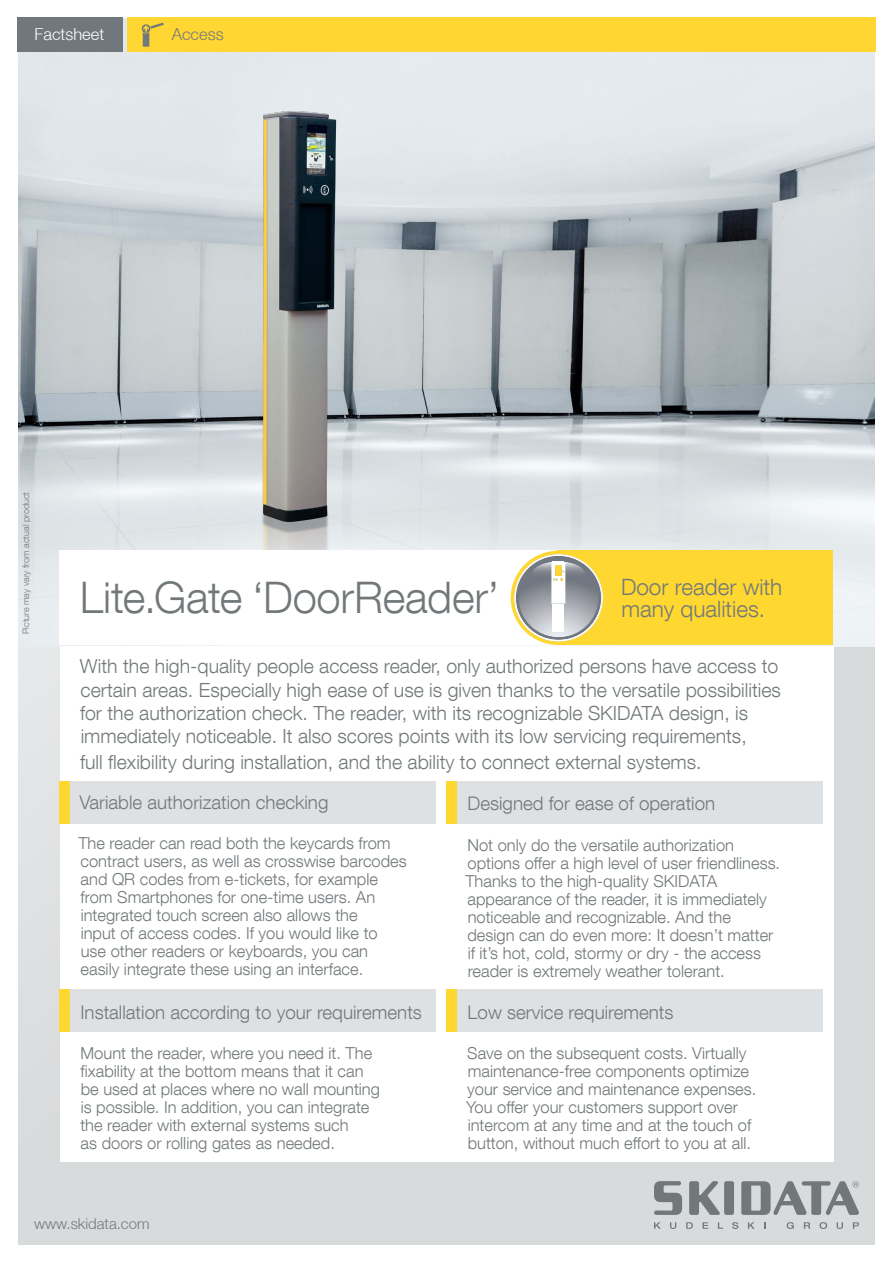
<style>
.page{position:relative;width:893px;height:1263px;background:#d8dbdc}
.page>*{position:absolute;margin:0;border:0;box-sizing:border-box;transform-origin:0 0}
.t1{font:300 43.5px "Helvetica Neue LT Com";letter-spacing:-.005em;color:#72787a}
.t2{font:300 22.5px "Helvetica Neue LT Com";color:#72787a}
.t3{font:300 19.5px/23.4px "Helvetica Neue LT Com";color:#72787a}
.t4{font:300 18.75px "Helvetica Neue LT Com";color:#72787a}
.t5{font:300 16.5px/18px "Helvetica Neue LT Com";color:#72787a}
.t6{font:300 16.5px "Helvetica Neue LT";color:#fff}
.t7{font:300 16.5px "Helvetica Neue LT";color:#72787a}
.t8{font:300 15px "Helvetica Neue LT";color:#72787a}
.t9{font:300 9px "Helvetica Neue LT Com";color:#72787a}
</style>
<div class="page">
<img style="left:19px;top:17px;width:857px;height:630px">
<img style="left:213px;top:100px;width:176px;height:451px">
<div style="left:0;top:0;width:19px;height:1263px;background:#fff"></div>
<div style="left:0;top:0;width:893px;height:17px;background:#fff"></div>
<div style="left:0;top:1246px;width:893px;height:17px;background:#fff"></div>
<div style="left:876px;top:0;width:17px;height:1263px;background:#fff"></div>
<svg style="left:654px;top:1222px;width:7px;height:7px"></svg>
<svg style="left:670px;top:1222px;width:6px;height:7px"></svg>
<svg style="left:686px;top:1222px;width:7px;height:7px"></svg>
<svg style="left:702px;top:1222px;width:6px;height:7px"></svg>
<svg style="left:718px;top:1222px;width:5px;height:7px"></svg>
<svg style="left:732px;top:1222px;width:6px;height:7px"></svg>
<svg style="left:748px;top:1222px;width:7px;height:7px"></svg>
<svg style="left:787px;top:1222px;width:7px;height:7px"></svg>
<svg style="left:804px;top:1222px;width:6px;height:7px"></svg>
<svg style="left:819px;top:1222px;width:8px;height:7px"></svg>
<svg style="left:837px;top:1222px;width:6px;height:7px"></svg>
<svg style="left:853px;top:1222px;width:6px;height:7px"></svg>
<svg style="left:654px;top:1181px;width:28px;height:34px"></svg>
<div style="left:724px;top:1181px;width:10px;height:34px;background:#72787a;border-radius:2px"></div>
<svg style="left:741px;top:1181px;width:118px;height:34px"></svg>
<svg style="left:689px;top:1181px;width:31px;height:34px"></svg>
<div style="left:60px;top:647px;width:773px;height:515px;background:#fff"></div>
<div style="left:60px;top:551px;width:537px;height:94px;background:#fff"></div>
<div style="left:60px;top:781px;width:376px;height:43px;background:#dee1e3"></div>
<div style="left:60px;top:781px;width:10px;height:43px;background:#ffd731"></div>
<div style="left:446px;top:781px;width:377px;height:43px;background:#dee1e3"></div>
<div style="left:446px;top:781px;width:11px;height:43px;background:#ffd731"></div>
<div style="left:60px;top:990px;width:376px;height:42px;background:#dee1e3"></div>
<div style="left:60px;top:990px;width:10px;height:42px;background:#ffd731"></div>
<div style="left:446px;top:990px;width:377px;height:42px;background:#dee1e3"></div>
<div style="left:446px;top:990px;width:11px;height:42px;background:#ffd731"></div>
<div style="left:557px;top:551px;width:276px;height:94px;background:#ffd731"></div>
<div style="left:127px;top:17px;width:749px;height:34px;background:#ffd632"></div>
<div style="left:17px;top:17px;width:106px;height:34px;background:#70787d"></div>
<svg style="left:142px;top:23px;width:22px;height:24px"></svg>
<div style="left:511px;top:551px;width:95px;height:94px;background:#ffd733;border-radius:50%"></div>
<svg style="left:514px;top:554px;width:89px;height:88px"></svg>
<p class="t6" style="left:35px;top:25px;width:71px">Factsheet</p>
<p class="t7" style="left:172px;top:25px;width:53px">Access</p>
<p class="t9" style="left:22px;top:634px;width:144px;rotate:-90deg">Picture may vary from actual product</p>
<h1 class="t1" style="left:80px;top:582px;width:421px">Lite.Gate ‘DoorReader’</h1>
<h2 class="t2" style="left:621px;top:578px;width:163px">Door reader with</h2>
<h2 class="t2" style="left:621px;top:601px;width:145px">many qualities.</h2>
<p class="t3" style="left:80px;top:656px;width:703px">With the high-quality people access reader, only authorized persons have access to certain areas. Especially high ease of use is given thanks to the versatile possibilities for the authorization check. The reader, with its recognizable SKIDATA design, is immediately noticeable. It also scores points with its low servicing requirements,</p>
<p class="t3" style="left:80px;top:750px;width:623px">full flexibility during installation, and the ability to connect external systems.</p>
<p class="t4" style="left:79px;top:795px;width:251px">Variable authorization checking</p>
<p class="t5" style="left:78px;top:836px;width:330px">The reader can read both the keycards from contract users, as well as crosswise barcodes and QR codes from e-tickets, for example from Smartphones for one-time users. An integrated touch screen also allows the<br>input of access codes. If you would like to<br>use other readers or keyboards, you can easily integrate these using an interface.</p>
<p class="t4" style="left:80px;top:1005px;width:343px">Installation according to your requirements</p>
<p class="t5" style="left:80px;top:1046px;width:301px">Mount the reader, where you need it. The fixability at the bottom means that it can be used at places where no wall mounting is possible. In addition, you can integrate the reader with external systems such<br>as doors or rolling gates as needed.</p>
<p class="t8" style="left:34px;top:1215px;width:117px">www.skidata.com</p>
<p class="t4" style="left:467px;top:797px;width:249px">Designed for ease of operation</p>
<p class="t5" style="left:465px;top:838px;width:316px">Not only do the versatile authorization options offer a high level of user friendliness.<br>Thanks to the high-quality SKIDATA appearance of the reader, it is immediately noticeable and recognizable. And the<br>design can do even more: It doesn’t matter if it’s hot, cold, stormy or dry - the access reader is extremely weather tolerant.</p>
<p class="t4" style="left:467px;top:1005px;width:207px">Low service requirements</p>
<p class="t5" style="left:466px;top:1046px;width:292px">Save on the subsequent costs. Virtually maintenance-free components optimize your service and maintenance expenses.<br>You offer your customers support over intercom at any time and at the touch of button, without much effort to you at all.</p>
</div>
